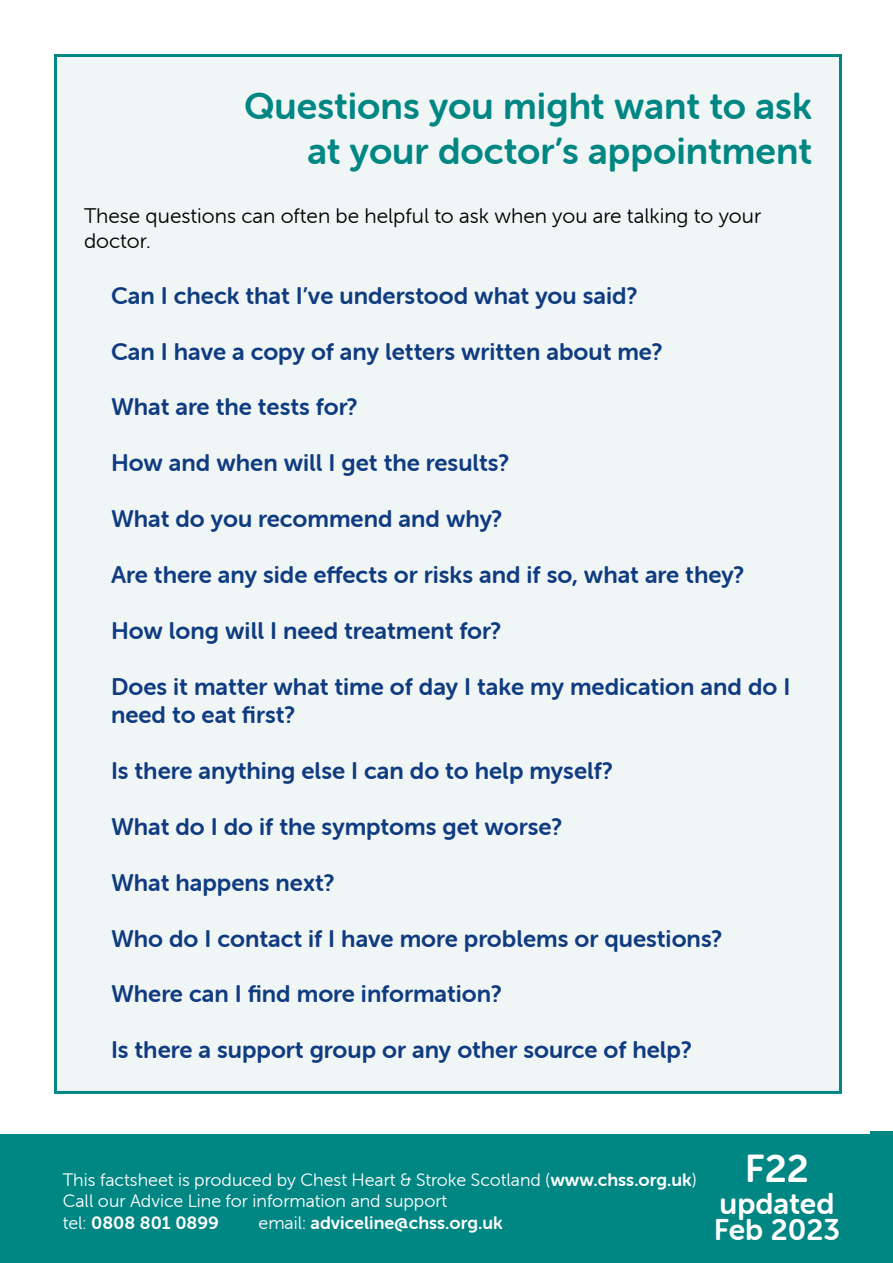
<style>
.page{position:relative;width:893px;height:1263px;background:#fff}
.page>*{position:absolute;margin:0;border:0;box-sizing:border-box;transform-origin:0 0}
.t1{font:39px "Museo Sans Rounded 700";color:#fff}
.t2{font:37.5px/45px "Museo Sans Rounded 700";color:#008683;text-align:right}
.t3{font:30px/25.5px "Museo Sans Rounded 700";color:#fff}
.t4{font:24px/28.8px "Museo Sans Rounded 700";color:#0f3b80}
.t5{font:21px/25.2px "Museo Sans Rounded 300";color:#000}
.t6{font:18px/21.6px "Museo Sans Rounded 300";color:#fff}
.t7{font:18px "Museo Sans Rounded 700";color:#fff}
.s1{font-family:"Museo Sans Rounded 700"}
.s2{font-family:"Museo Sans Rounded 300"}
</style>
<div class="page">
<div style="left:870px;top:1131px;width:23px;height:132px;background:#008683"></div>
<div style="left:0;top:1134px;width:893px;height:129px;background:#008683"></div>
<div style="left:56px;top:56px;width:784px;height:1036px;background:#f0f5f5"></div>
<h2 class="t2" style="left:244px;top:84px;width:569px">Questions you might want to ask at your doctor’s appointment</h2>
<p class="t5" style="left:84px;top:203px;width:679px">These questions can often be helpful to ask when you are talking to your doctor.</p>
<p class="t4" style="left:111px;top:281px;width:528px">Can I check that I’ve understood what you said?</p>
<p class="t4" style="left:111px;top:337px;width:553px">Can I have a copy of any letters written about me?</p>
<p class="t4" style="left:111px;top:393px;width:248px">What are the tests for?</p>
<p class="t4" style="left:111px;top:449px;width:400px">How and when will I get the results?</p>
<p class="t4" style="left:111px;top:504px;width:393px">What do you recommend and why?</p>
<p class="t4" style="left:111px;top:560px;width:635px">Are there any side effects or risks and if so, what are they?</p>
<p class="t4" style="left:111px;top:616px;width:392px">How long will I need treatment for?</p>
<p class="t4" style="left:111px;top:672px;width:681px">Does it matter what time of day I take my medication and do I need to eat first?</p>
<p class="t4" style="left:111px;top:756px;width:504px">Is there anything else I can do to help myself?</p>
<p class="t4" style="left:111px;top:812px;width:453px">What do I do if the symptoms get worse?</p>
<p class="t4" style="left:111px;top:868px;width:225px">What happens next?</p>
<p class="t4" style="left:111px;top:924px;width:613px">Who do I contact if I have more problems or questions?</p>
<p class="t4" style="left:111px;top:980px;width:392px">Where can I find more information?</p>
<p class="t4" style="left:111px;top:1035px;width:582px">Is there a support group or any other source of help?</p>
<p class="t6" style="left:63px;top:1169px;width:635px">This factsheet is produced by Chest Heart &amp; Stroke Scotland (<span class="s1">www.chss.org.uk</span>)<br>Call our Advice Line for information and support</p>
<p class="t7" style="left:63px;top:1212px;width:158px"><span class="s2">tel:</span> 0808 801 0899</p>
<p class="t7" style="left:259px;top:1212px;width:246px"><span class="s2">email:</span> adviceline@chss.org.uk</p>
<h1 class="t1" style="left:745px;top:1146px;width:66px">F22</h1>
<p class="t3" style="left:714px;top:1191px;width:128px">updated<br>Feb 2023</p>
</div>
